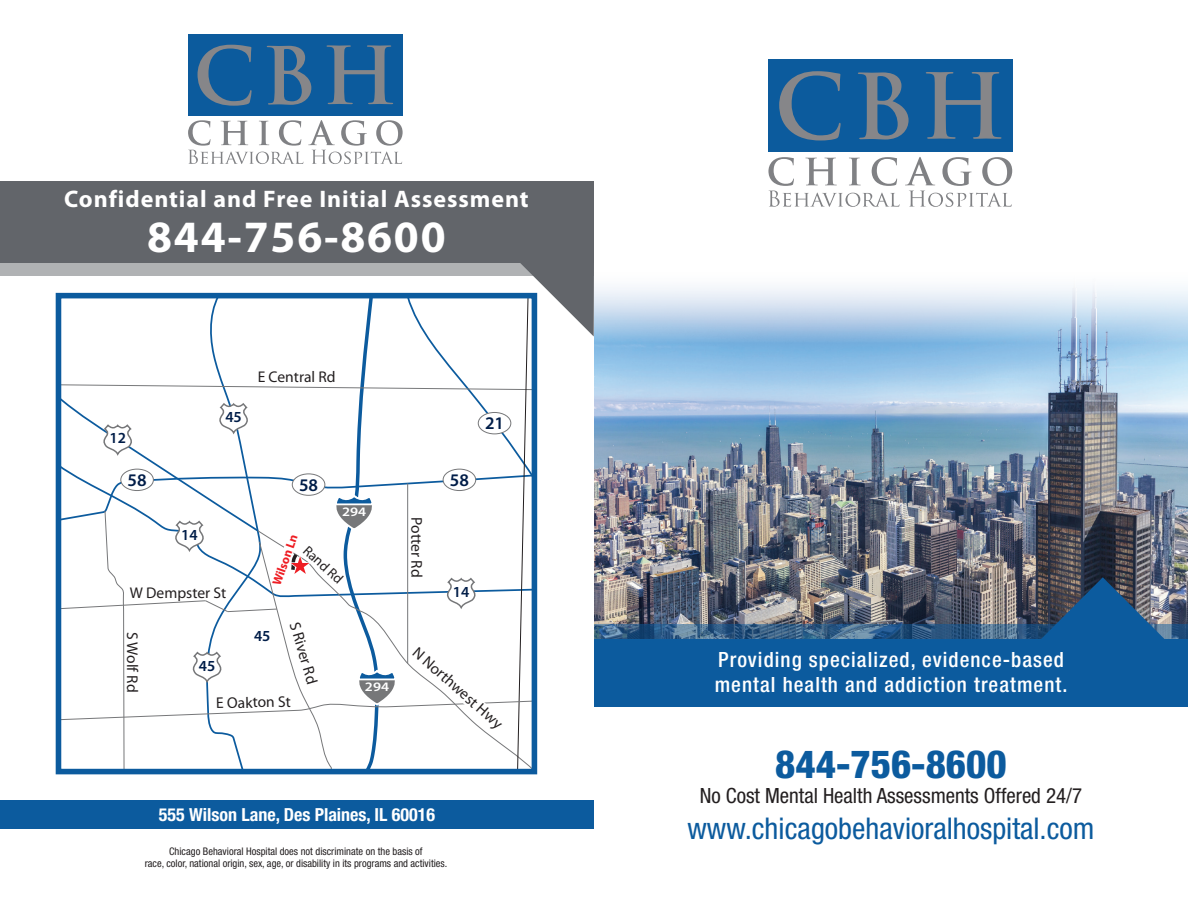
<style>
.page{position:relative;width:1188px;height:918px;background:#fff}
.page>*{position:absolute;margin:0;border:0;box-sizing:border-box;transform-origin:0 0}
.t1{font:700 45px "Myriad Pro";letter-spacing:.04em;color:#fff}
.t2{font:800 condensed 39px "Helvetica Neue LT Std";color:#0c5b9e}
.t3{font:condensed 30px "Helvetica Neue LT Std";color:#0c5b9e}
.t4{font:700 24px "Myriad Pro";letter-spacing:.04em;color:#fff}
.t5{font:500 condensed 21px/25.2px "Helvetica Neue LT Std";letter-spacing:.05em;color:#fff}
.t6{font:condensed 21px "Helvetica Neue LT Std";color:#231f20}
.t7{font:700 condensed 18px "Helvetica Neue LT Std";color:#fff}
.t8{font:600 17.85px "Myriad Pro";color:#001d48}
.t9{font:15.6px "Myriad Pro";color:#231f20}
.t10{font:600 15.45px "Myriad Pro";color:#001d48}
.t11{font:13.95px "Myriad Pro";color:#231f20}
.t12{font:600 12.9px "Myriad Pro";color:#fff;scale:1.16 1}
.t13{font:700 12.45px "Myriad Pro";color:#ee1d23}
.t14{font:condensed 10.5px/12.6px "Helvetica Neue LT Std";color:#231f20;text-align:center}
.t15{font:600 8.55px "Myriad Pro";color:#fff;scale:1.16 1}
</style>
<div class="page">
<div style="left:0;top:800px;width:594px;height:29px;background:#0c5b9e"></div>
<img style="left:594px;top:285px;width:594px;height:339px">
<svg style="left:594px;top:624px;width:594px;height:15px;background:#396188"></svg>
<div style="left:594px;top:639px;width:594px;height:67px;background:#0c5b9e"></div>
<img style="left:1033px;top:577px;width:140px;height:62px">
<div style="left:0;top:250px;width:594px;height:26px;background:#b0b2b4"></div>
<div style="left:0;top:181px;width:594px;height:82px;background:#62656a"></div>
<svg style="left:768px;top:157px;width:244px;height:50px"></svg>
<div style="left:768px;top:60px;width:244px;height:92px;background:#0c5b9d"></div>
<svg style="left:779px;top:71px;width:62px;height:70px"></svg>
<svg style="left:858px;top:72px;width:51px;height:68px"></svg>
<svg style="left:926px;top:72px;width:75px;height:67px"></svg>
<svg style="left:188px;top:120px;width:215px;height:44px"></svg>
<div style="left:188px;top:34px;width:215px;height:82px;background:#0c5b9d"></div>
<svg style="left:198px;top:45px;width:54px;height:61px"></svg>
<svg style="left:267px;top:46px;width:44px;height:59px"></svg>
<svg style="left:327px;top:45px;width:66px;height:59px"></svg>
<svg style="left:58px;top:263px;width:536px;height:509px"></svg>
<div style="left:56px;top:293px;width:481px;height:481px;border:6px solid #0c5b9e"></div>
<h3 class="t4" style="left:64px;top:184px;width:466px">Confidential and Free Initial Assessment</h3>
<h1 class="t1" style="left:147px;top:208px;width:300px">844-756-8600</h1>
<h3 class="t10" style="left:109px;top:428px;width:18px">12</h3>
<h3 class="t10" style="left:225px;top:407px;width:18px">45</h3>
<h3 class="t9" style="left:258px;top:367px;width:79px">E Central Rd</h3>
<h3 class="t8" style="left:128px;top:469px;width:21px">58</h3>
<h3 class="t8" style="left:299px;top:474px;width:21px">58</h3>
<h3 class="t8" style="left:450px;top:469px;width:21px">58</h3>
<p class="t12" style="left:342px;top:504px;width:22px">294</p>
<h3 class="t8" style="left:485px;top:412px;width:21px">21</h3>
<h3 class="t10" style="left:181px;top:525px;width:18px">14</h3>
<h3 class="t9" style="left:130px;top:583px;width:98px">W Dempster St</h3>
<h3 class="t9" style="left:142px;top:632px;width:62px;rotate:90deg">S Wolf Rd</h3>
<h3 class="t10" style="left:199px;top:656px;width:18px">45</h3>
<p class="t13" style="left:268px;top:582px;width:55px;rotate:-70deg">Wilson Ln</p>
<h3 class="t11" style="left:311px;top:542px;width:50px;rotate:43deg">Rand Rd</h3>
<h3 class="t9" style="left:304px;top:619px;width:65px;rotate:73deg">S River Rd</h3>
<h3 class="t10" style="left:254px;top:626px;width:18px">45</h3>
<h3 class="t9" style="left:216px;top:693px;width:76px;rotate:-1deg">E Oakton St</h3>
<p class="t12" style="left:365px;top:679px;width:22px">294</p>
<p class="t15" style="left:369px;top:682px;width:15px">294</p>
<h3 class="t9" style="left:426px;top:517px;width:62px;rotate:90deg">Potter Rd</h3>
<h3 class="t10" style="left:453px;top:582px;width:18px">14</h3>
<h3 class="t9" style="left:421px;top:643px;width:116px;rotate:41deg">N Northwest Hwy</h3>
<h3 class="t7" style="left:159px;top:804px;width:278px">555 Wilson Lane, Des Plaines, IL 60016</h3>
<p class="t14" style="left:145px;top:845px;width:304px">Chicago Behavioral Hospital does not discriminate on the basis of<br>race, color, national origin, sex, age, or disability in its programs and activities.</p>
<h3 class="t5" style="left:715px;top:647px;width:354px">Providing specialized, evidence-based mental health and addiction treatment.</h3>
<h2 class="t2" style="left:775px;top:740px;width:233px">844-756-8600</h2>
<h3 class="t6" style="left:700px;top:783px;width:384px">No Cost Mental Health Assessments Offered 24/7</h3>
<h3 class="t3" style="left:687px;top:811px;width:409px">www.chicagobehavioralhospital.com</h3>
</div>
